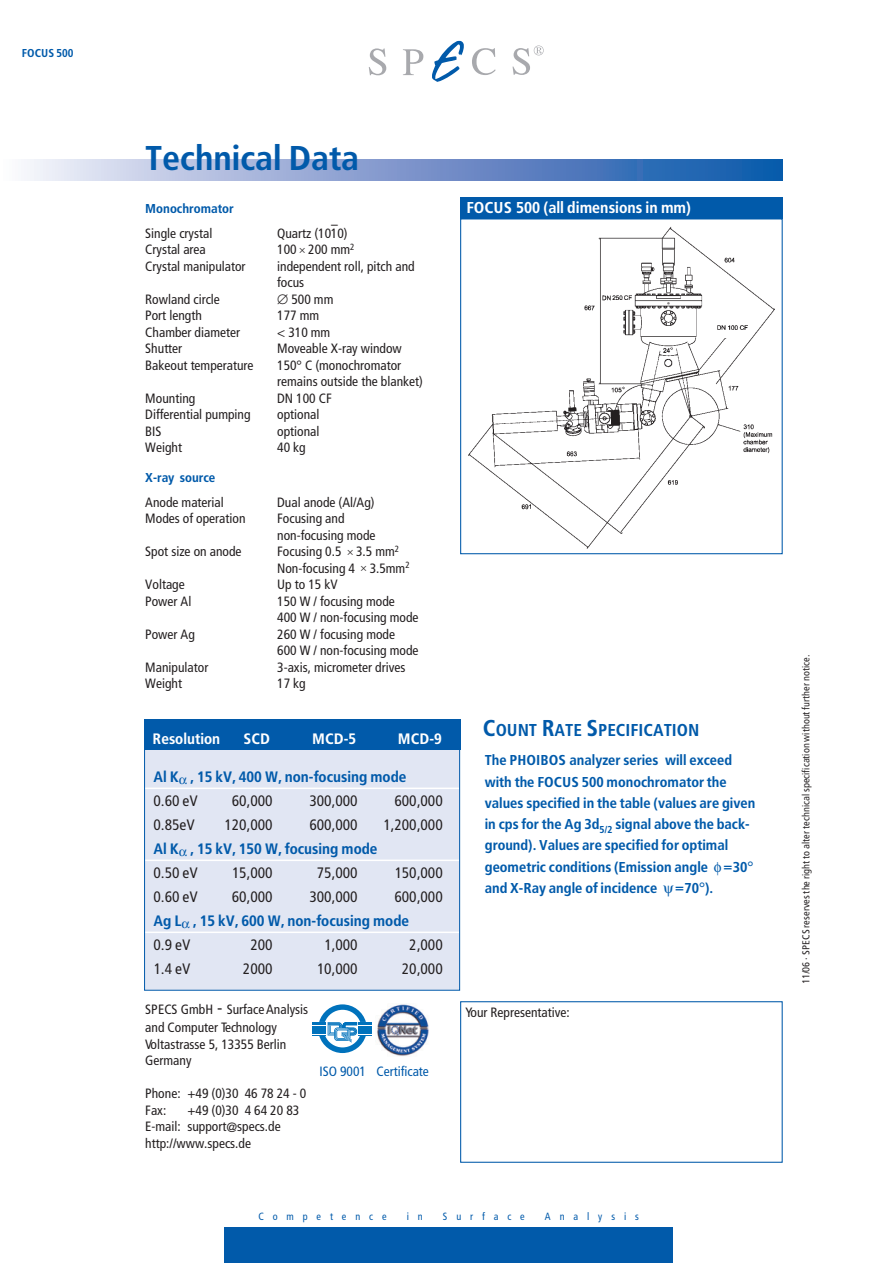
<style>
.page{position:relative;width:893px;height:1263px;background:#fff}
.page>*{position:absolute;margin:0;border:0;box-sizing:border-box;transform-origin:0 0}
.t1{font:36px "Frutiger Bol Con";color:#015aaa}
.t2{font:18px "Frutiger Bol Con";color:#015aaa}
.t3{font:16.5px "Frutiger Bol Con";color:#fff}
.t4{font:15.75px "Frutiger Reg Con";color:#231f20}
.t5{font:15.75px "Frutiger Bol Con";color:#015aaa}
.t6{font:15.75px "Frutiger Bol Con";color:#fff}
.t7{font:15px/21.3px "Frutiger Bol Con";color:#015aaa}
.t8{font:condensed 13.5px/16.5px "Frutiger";color:#231f20}
.t9{font:13.5px "Frutiger Bol Con";color:#015aaa}
.t10{font:condensed 13.5px "Frutiger";color:#015aaa}
.t11{font:12px "Frutiger Bol Con";color:#015aaa}
.t12{font:10.5px "Frutiger Reg Con";color:#231f20}
.t13{font:condensed 10.5px "Frutiger";letter-spacing:.875em;color:#015aaa}
.s1{font-size:18px}
.s2{font-size:24px}
.s3{font-family:"Frutiger";font-stretch:condensed}
</style>
<div class="page">
<div style="left:460px;top:1001px;width:322px;height:162px;border:1px solid #015aaa"></div>
<img style="left:468px;top:227px;width:306px;height:322px">
<div style="left:460px;top:218px;width:322px;height:336px;border:1px solid #015aaa"></div>
<div style="left:460px;top:197px;width:322px;height:22px;background:#015aaa"></div>
<div style="left:1px;top:159px;width:781px;height:22px;background:linear-gradient(to right,#f9eff9,#0a4fa7)"></div>
<svg style="left:369px;top:48px;width:17px;height:27px"></svg>
<svg style="left:403px;top:49px;width:20px;height:26px"></svg>
<svg style="left:472px;top:48px;width:23px;height:27px"></svg>
<svg style="left:512px;top:46px;width:31px;height:29px"></svg>
<svg style="left:432px;top:41px;width:32px;height:41px"></svg>
<div style="left:224px;top:1228px;width:448px;height:35px;background:#015aaa"></div>
<svg style="left:312px;top:1004px;width:60px;height:49px"></svg>
<svg style="left:377px;top:1004px;width:52px;height:52px"></svg>
<div style="left:144px;top:738px;width:315px;height:252px;background:#e1e6f3"></div>
<hr style="left:145px;top:788px;width:314px;height:1px;background:#fff">
<hr style="left:145px;top:860px;width:314px;height:1px;background:#fff">
<hr style="left:145px;top:932px;width:314px;height:1px;background:#fff">
<div style="left:144px;top:719px;width:316px;height:30px;background:#015aaa"></div>
<p class="t11" style="left:22px;top:49px;width:53px">FOCUS 500</p>
<h1 class="t1" style="left:145px;top:145px;width:215px">Technical Data</h1>
<p class="t9" style="left:145px;top:203px;width:90px">Monochromator</p>
<p class="t8" style="left:145px;top:226px;width:69px">Single crystal</p>
<p class="t8" style="left:277px;top:226px;width:72px">Quartz (1010)</p>
<p class="t8" style="left:331px;top:217px;width:8px">–</p>
<p class="t8" style="left:145px;top:242px;width:62px">Crystal area</p>
<p class="t8" style="left:277px;top:242px;width:79px">100 ✕ 200 mm<sup>2</sup></p>
<p class="t8" style="left:145px;top:259px;width:102px">Crystal manipulator</p>
<p class="t8" style="left:277px;top:259px;width:139px">independent roll, pitch and focus</p>
<p class="t8" style="left:145px;top:292px;width:76px">Rowland circle</p>
<p class="t8" style="left:277px;top:292px;width:58px">∅ 500 mm</p>
<p class="t8" style="left:145px;top:308px;width:58px">Port length</p>
<p class="t8" style="left:277px;top:308px;width:44px">177 mm</p>
<p class="t8" style="left:145px;top:325px;width:96px">Chamber diameter</p>
<p class="t8" style="left:277px;top:325px;width:55px">&lt; 310 mm</p>
<p class="t8" style="left:145px;top:341px;width:38px">Shutter</p>
<p class="t8" style="left:277px;top:341px;width:126px">Moveable X-ray window</p>
<p class="t8" style="left:145px;top:358px;width:110px">Bakeout temperature</p>
<p class="t8" style="left:277px;top:358px;width:147px">150° C (monochromator remains outside the blanket)</p>
<p class="t8" style="left:145px;top:391px;width:52px">Mounting</p>
<p class="t8" style="left:277px;top:391px;width:56px">DN 100 CF</p>
<p class="t8" style="left:145px;top:407px;width:107px">Differential pumping</p>
<p class="t8" style="left:277px;top:407px;width:44px">optional</p>
<p class="t8" style="left:145px;top:424px;width:18px">BIS</p>
<p class="t8" style="left:277px;top:424px;width:44px">optional</p>
<p class="t8" style="left:145px;top:440px;width:38px">Weight</p>
<p class="t8" style="left:277px;top:440px;width:30px">40 kg</p>
<p class="t9" style="left:145px;top:472px;width:72px">X-ray source</p>
<p class="t8" style="left:145px;top:495px;width:80px">Anode material</p>
<p class="t8" style="left:277px;top:495px;width:99px">Dual anode (Al/Ag)</p>
<p class="t8" style="left:145px;top:511px;width:102px">Modes of operation</p>
<p class="t8" style="left:277px;top:511px;width:100px">Focusing and non-focusing mode</p>
<p class="t8" style="left:145px;top:544px;width:98px">Spot size on anode</p>
<p class="t8" style="left:277px;top:544px;width:134px">Focusing 0.5 ✕ 3.5 mm<sup>2<br></sup>Non-focusing 4 ✕ 3.5mm<sup>2</sup></p>
<p class="t8" style="left:145px;top:577px;width:41px">Voltage</p>
<p class="t8" style="left:277px;top:577px;width:62px">Up to 15 kV</p>
<p class="t8" style="left:145px;top:594px;width:48px">Power Al</p>
<p class="t8" style="left:277px;top:594px;width:143px">150 W / focusing mode<br>400 W / non-focusing mode</p>
<p class="t8" style="left:145px;top:627px;width:51px">Power Ag</p>
<p class="t8" style="left:277px;top:627px;width:143px">260 W / focusing mode<br>600 W / non-focusing mode</p>
<p class="t8" style="left:145px;top:660px;width:64px">Manipulator</p>
<p class="t8" style="left:277px;top:660px;width:130px">3-axis, micrometer drives</p>
<p class="t8" style="left:145px;top:676px;width:38px">Weight</p>
<p class="t8" style="left:277px;top:676px;width:30px">17 kg</p>
<p class="t6" style="left:153px;top:733px;width:69px">Resolution</p>
<p class="t6" style="left:243px;top:733px;width:28px">SCD</p>
<p class="t6" style="left:312px;top:733px;width:45px">MCD-5</p>
<p class="t6" style="left:398px;top:733px;width:45px">MCD-9</p>
<p class="t5" style="left:153px;top:771px;width:254px">Al K , 15 kV, 400 W, non-focusing mode</p>
<p class="t4" style="left:153px;top:795px;width:46px">0.60 eV</p>
<p class="t4" style="left:232px;top:795px;width:42px">60,000</p>
<p class="t4" style="left:309px;top:795px;width:50px">300,000</p>
<p class="t4" style="left:394px;top:795px;width:50px">600,000</p>
<p class="t4" style="left:153px;top:819px;width:43px">0.85eV</p>
<p class="t4" style="left:224px;top:819px;width:50px">120,000</p>
<p class="t4" style="left:309px;top:819px;width:50px">600,000</p>
<p class="t4" style="left:383px;top:819px;width:61px">1,200,000</p>
<p class="t5" style="left:153px;top:843px;width:225px">Al K , 15 kV, 150 W, focusing mode</p>
<p class="t4" style="left:153px;top:867px;width:46px">0.50 eV</p>
<p class="t4" style="left:232px;top:867px;width:42px">15,000</p>
<p class="t4" style="left:317px;top:867px;width:42px">75,000</p>
<p class="t4" style="left:394px;top:867px;width:50px">150,000</p>
<p class="t4" style="left:153px;top:891px;width:46px">0.60 eV</p>
<p class="t4" style="left:232px;top:891px;width:42px">60,000</p>
<p class="t4" style="left:309px;top:891px;width:50px">300,000</p>
<p class="t4" style="left:394px;top:891px;width:50px">600,000</p>
<p class="t5" style="left:153px;top:915px;width:257px">Ag L , 15 kV, 600 W, non-focusing mode</p>
<p class="t4" style="left:153px;top:939px;width:39px">0.9 eV</p>
<p class="t4" style="left:250px;top:939px;width:24px">200</p>
<p class="t4" style="left:324px;top:939px;width:35px">1,000</p>
<p class="t4" style="left:409px;top:939px;width:35px">2,000</p>
<p class="t4" style="left:153px;top:963px;width:39px">1.4 eV</p>
<p class="t4" style="left:243px;top:963px;width:31px">2000</p>
<p class="t4" style="left:317px;top:963px;width:42px">10,000</p>
<p class="t4" style="left:402px;top:963px;width:42px">20,000</p>
<p class="t8" style="left:145px;top:1002px;width:164px;line-height:18px">SPECS GmbH <span class="s1">-</span> Surface Analysis and Computer Technology</p>
<p class="t8" style="left:145px;top:1037px;width:143px">Voltastrasse 5, 13355 Berlin<br>Germany</p>
<p class="t8" style="left:145px;top:1086px;width:163px">Phone: +49 (0)30 46 78 24 - 0<br>Fax:</p>
<p class="t8" style="left:145px;top:1103px;width:155px;text-indent:42px">+49 (0)30 4 64 20 83<br>E-mail: support@specs.de http://www.specs.de</p>
<p class="t10" style="left:319px;top:1066px;width:111px">ISO 9001 Certificate</p>
<p class="t3" style="left:466px;top:201px;width:226px">FOCUS 500 (all dimensions in mm)</p>
<h2 class="t2" style="left:483px;top:723px;width:218px"><span class="s2">C</span>OUNT <span class="s2">R</span>ATE <span class="s2">S</span>PECIFICATION</h2>
<p class="t7" style="left:485px;top:751px;width:272px">The PHOIBOS analyzer series will exceed with the FOCUS 500 monochromator the values specified in the table (values are given in cps for the Ag 3d<sub>5/2</sub> signal above the back&shy;ground). Values are specified for optimal geometric conditions (Emission angle =30<span class="s3">° </span>and X-Ray angle of incidence =70<span class="s3">°</span>).</p>
<p class="t8" style="left:465px;top:1005px;width:106px">Your Representative:</p>
<p class="t13" style="left:258px;top:1213px;width:130px">Competence</p>
<p class="t13" style="left:406px;top:1213px;width:18px">i n</p>
<p class="t13" style="left:443px;top:1213px;width:83px">Surface</p>
<p class="t13" style="left:545px;top:1213px;width:95px">Analysis</p>
<p class="t12" style="left:802px;top:984px;width:331px;rotate:-90deg">11/06 · SPECS reserves the right to alter technical specification without further notice.</p>
</div>
